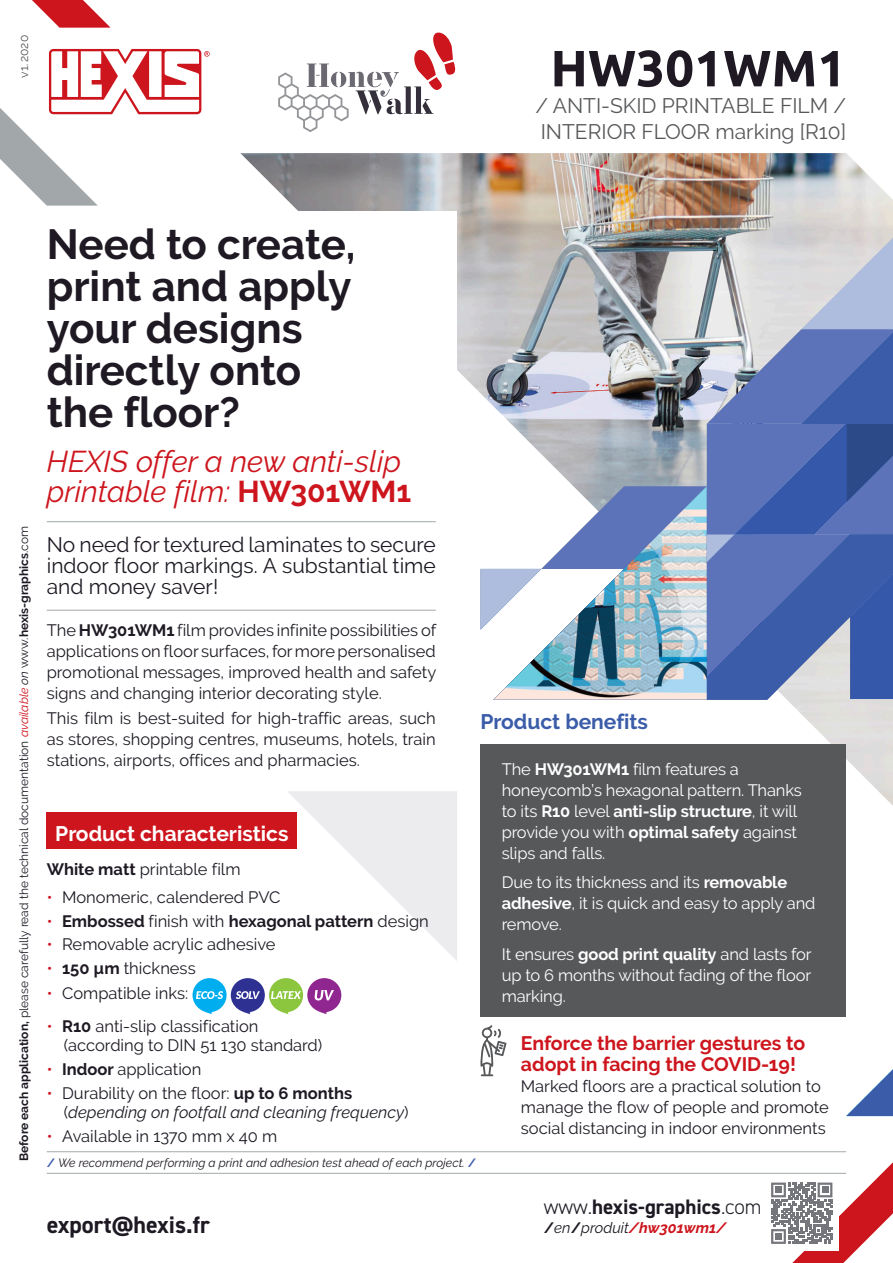
<style>
.page{position:relative;width:893px;height:1263px;background:#fff}
.page>*{position:absolute;margin:0;border:0;box-sizing:border-box;transform-origin:0 0}
.NOM-PRODUIT{font:700 51px "Ubuntu";color:#1e1923}
.INTRO{font:700 42px/42px "Raleway";color:#1e1923}
.SOUS-TITRE{font:italic 30px/30px "Raleway";color:#cd151d}
.t1{font:700 24px "DIN2014";color:#1e1923}
.INTRO_2{font:21px/21px "Raleway";color:#1e1923;text-align:justify}
.CATEGORIE{font:21px/25.2px "Raleway";color:#57585a}
.CARACTERISTIQUES_TIT{font:700 21px "Raleway";color:#fff}
.WEB{font:700 21px "DIN2014";color:#1e1923}
.BENEFICES_TITRE{font:700 21px "Raleway";color:#3a5ca9}
.PLUS_HEXIS{font:700 19.5px/21px "Raleway";color:#cd151d}
.COURANT{font:16.5px/21px "Raleway";color:#1e1923}
.BENEFICES{font:16.5px/21px "Raleway";letter-spacing:-.01em;color:#fff}
.t2{font:italic 16.5px/19.5px "Raleway";color:#1e1923}
.t3{font:700 16.5px "Raleway";color:#1e1923}
.COURANT-2{font:italic 700 15px "Raleway";color:#cd151d}
.COURANT-3{font:12px "Raleway";color:#1e1923}
.COURANT-4{font:italic 12px "Raleway";color:#1e1923}
.COURANT-5{font:12px "Raleway";color:#57585a}
.s1{font-weight:700;font-style:normal}
.s2{font-weight:700}
.s3{font-style:italic;color:#cd151d}
.s4{font-style:italic}
.s5{color:#cd151d}
.s6{font-weight:400;color:#cd151d}
.s7{font-weight:400}
.s8{font-style:normal;color:#cd151d}
.s9{font-style:normal}
.s10{font-weight:700;font-style:normal;color:#3a5ca9}
.s11{font-weight:300}
.s12{font-style:normal;color:#1e1923}
.s13{font-weight:400;color:#1e1923}
</style>
<div class="page">
<hr style="left:47px;top:1173px;width:799px;height:1px;background:#a2a8aa">
<svg style="left:32px;top:0;width:79px;height:28px"></svg>
<svg style="left:0;top:48px;width:210px;height:158px"></svg>
<svg style="left:846px;top:1069px;width:47px;height:47px"></svg>
<svg style="left:278px;top:32px;width:178px;height:100px"></svg>
<img style="left:787px;top:700px;width:106px;height:106px">
<img style="left:240px;top:153px;width:653px;height:240px">
<img style="left:480px;top:217px;width:413px;height:21px">
<svg style="left:480px;top:238px;width:413px;height:392px;background:#a0a9bf"></svg>
<svg style="left:707px;top:486px;width:186px;height:214px;background:#5670b4"></svg>
<img style="left:493px;top:486px;width:214px;height:214px">
<div style="left:47px;top:212px;width:410px;height:161px;background:#fff"></div>
<div style="left:480px;top:744px;width:366px;height:272px;background:#57585a"></div>
<svg style="left:480px;top:1025px;width:26px;height:51px"></svg>
<svg style="left:288px;top:791px;width:169px;height:170px"></svg>
<svg style="left:193px;top:978px;width:148px;height:36px"></svg>
<hr style="left:47px;top:1151px;width:799px;height:1px;background:#a2a8aa">
<div style="left:47px;top:812px;width:250px;height:37px;background:#cd151d"></div>
<hr style="left:47px;top:521px;width:389px;height:1px;background:#a2a8aa">
<hr style="left:47px;top:610px;width:389px;height:1px;background:#a2a8aa">
<svg style="left:771px;top:1151px;width:122px;height:112px"></svg>
<div style="left:775px;top:1233px;width:7px;height:6px;background:#74767b"></div>
<p class="COURANT-5" style="left:17px;top:78px;width:44px;rotate:-90deg">v1. 2020</p>
<p class="INTRO" style="left:47px;top:223px;width:310px">Need to create, print and apply your designs directly onto the floor?</p>
<p class="SOUS-TITRE" style="left:47px;top:446px;width:366px">HEXIS offer a new anti-slip printable film: <span class="s1">HW301WM1</span></p>
<p class="NOM-PRODUIT" style="left:550px;top:37px;width:297px">HW301WM1</p>
<p class="CATEGORIE" style="left:535px;top:93px;width:312px">/ ANTI-SKID PRINTABLE FILM /<br>INTERIOR FLOOR marking [R10]</p>
<p class="COURANT-3" style="left:17px;top:1161px;width:636px;rotate:-90deg"><span class="s2">Before each application,</span> please carefully read the technical documentation <span class="s3">available</span> <span class="s4">on</span> www.<span class="s2">hexis-graphics</span>.com</p>
<p class="INTRO_2" style="left:47px;top:534px;width:391px">No need for textured laminates to secure indoor floor markings. A substantial time and money saver!</p>
<p class="COURANT" style="left:47px;top:620px;width:391px;text-align:justify">The <span class="s2">HW301WM1</span> film provides infinite possibilities of applications on floor surfaces, for more personalised promotional messages, improved health and safety signs and changing interior decorating style.</p>
<p class="COURANT" style="left:47px;top:708px;width:391px;text-align:justify">This film is best-suited for high-traffic areas, such as stores, shopping centres, museums, hotels, train stations, airports, offices and pharmacies.</p>
<p class="BENEFICES_TITRE" style="left:480px;top:710px;width:169px">Product benefits</p>
<p class="BENEFICES" style="left:502px;top:758px;width:302px">The <span class="s2">HW301WM1</span> film features a honeycomb’s hexagonal pattern. Thanks to its <span class="s2">R10</span> level <span class="s2">anti-slip structure</span>, it will provide you with <span class="s2">optimal safety</span> against slips and falls.</p>
<p class="BENEFICES" style="left:502px;top:872px;width:315px">Due to its thickness and its <span class="s2">removable adhesive</span>, it is quick and easy to apply and remove.</p>
<p class="BENEFICES" style="left:502px;top:943px;width:311px;text-align:justify">It ensures <span class="s2">good print quality</span> and lasts for up to 6 months without fading of the floor marking.</p>
<p class="PLUS_HEXIS" style="left:521px;top:1032px;width:286px">Enforce the barrier gestures to adopt in facing the COVID-19!</p>
<p class="COURANT" style="left:521px;top:1075px;width:310px">Marked floors are a practical solution to manage the flow of people and promote social distancing in indoor environments</p>
<p class="CARACTERISTIQUES_TIT" style="left:55px;top:821px;width:235px">Product characteristics</p>
<p class="COURANT" style="left:47px;top:858px;width:195px"><span class="s2">White matt</span> printable film</p>
<p class="COURANT" style="left:47px;top:886px;width:235px"><span class="s5">•</span> Monomeric, calendered PVC</p>
<p class="t3" style="left:47px;top:911px;width:384px"><span class="s6">•</span> Embossed <span class="s7">finish with</span> hexagonal pattern <span class="s7">design</span></p>
<p class="COURANT" style="left:47px;top:934px;width:230px"><span class="s5">•</span> Removable acrylic adhesive</p>
<p class="COURANT" style="left:47px;top:958px;width:150px"><span class="s5">•</span> <span class="s2">150 µm</span> thickness</p>
<p class="COURANT" style="left:47px;top:983px;width:143px"><span class="s5">•</span> Compatible inks:</p>
<p class="COURANT" style="left:64px;top:1016px;width:260px;line-height:19.5px;text-indent:-17px"><span class="s5">•</span> <span class="s2">R10</span> anti-slip classification (according to DIN 51 130 standard)</p>
<p class="COURANT" style="left:47px;top:1058px;width:156px"><span class="s5">•</span> <span class="s2">Indoor</span> application</p>
<p class="t2" style="left:64px;top:1083px;width:346px;text-indent:-17px"><span class="s8">•</span> <span class="s9">Durability on the floor:</span> <span class="s1">up to 6 months </span><span class="s9">(</span>depending on footfall and cleaning frequency<span class="s9">)</span></p>
<p class="COURANT" style="left:47px;top:1125px;width:232px"><span class="s5">•</span> Available in 1370 mm x 40 m</p>
<p class="COURANT-4" style="left:47px;top:1156px;width:431px"><span class="s10">/</span> We recommend performing a print and adhesion test ahead of each project. <span class="s10">/</span></p>
<p class="WEB" style="left:544px;top:1192px;width:219px"><span class="s11">www.</span>hexis-graphics<span class="s11">.com</span></p>
<p class="t1" style="left:47px;top:1209px;width:165px">export@hexis.fr</p>
<p class="COURANT-2" style="left:544px;top:1219px;width:184px"><span class="s12">/</span><span class="s13">en</span><span class="s12">/</span><span class="s13">produit</span>/hw301wm1/</p>
</div>
